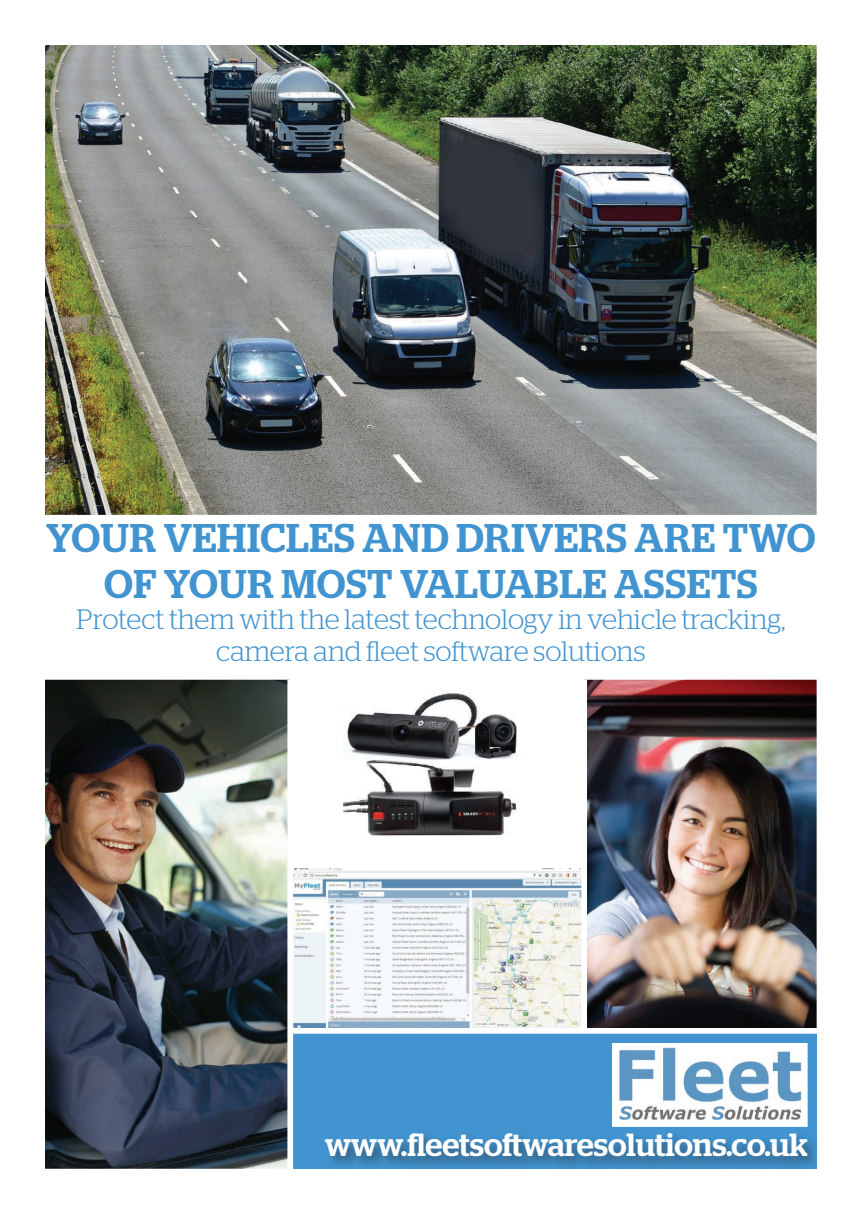
<style>
.page{position:relative;width:862px;height:1214px;background:#fff}
.page>*{position:absolute;margin:0;border:0;box-sizing:border-box;transform-origin:0 0}
.t1{font:500 40px/45.2px "Stag";letter-spacing:.02em;color:#4194d0;text-align:center}
.t2{font:500 32px "Stag";color:#fff}
.t3{font:300 28px/31.6px "Stag";letter-spacing:-.005em;color:#4194d0;text-align:center}
</style>
<div class="page">
<img style="left:45px;top:679px;width:242px;height:489px">
<div style="left:290px;top:1030px;width:526px;height:138px;background:#4194d0"></div>
<img style="left:45px;top:45px;width:771px;height:469px">
<img style="left:293px;top:679px;width:523px;height:348px">
<div style="left:287px;top:679px;width:6px;height:508px;background:#fff"></div>
<div style="left:581px;top:679px;width:6px;height:351px;background:#fff"></div>
<div style="left:290px;top:862px;width:294px;height:6px;background:#fff"></div>
<div style="left:292px;top:1027px;width:538px;height:6px;background:#fff"></div>
<img style="left:612px;top:1043px;width:195px;height:82px">
<div style="left:323px;top:1129px;width:498px;height:41px;background:#231f20;opacity:.5"></div>
<h1 class="t1" style="left:46px;top:515px;width:771px">YOUR VEHICLES AND DRIVERS ARE TWO<br>OF YOUR MOST VALUABLE ASSETS</h1>
<p class="t3" style="left:77px;top:603px;width:710px">Protect them with the latest technology in vehicle tracking, camera and fleet software solutions</p>
<p class="t2" style="left:325px;top:1125px;width:484px">www.fleetsoftwaresolutions.co.uk</p>
</div>
